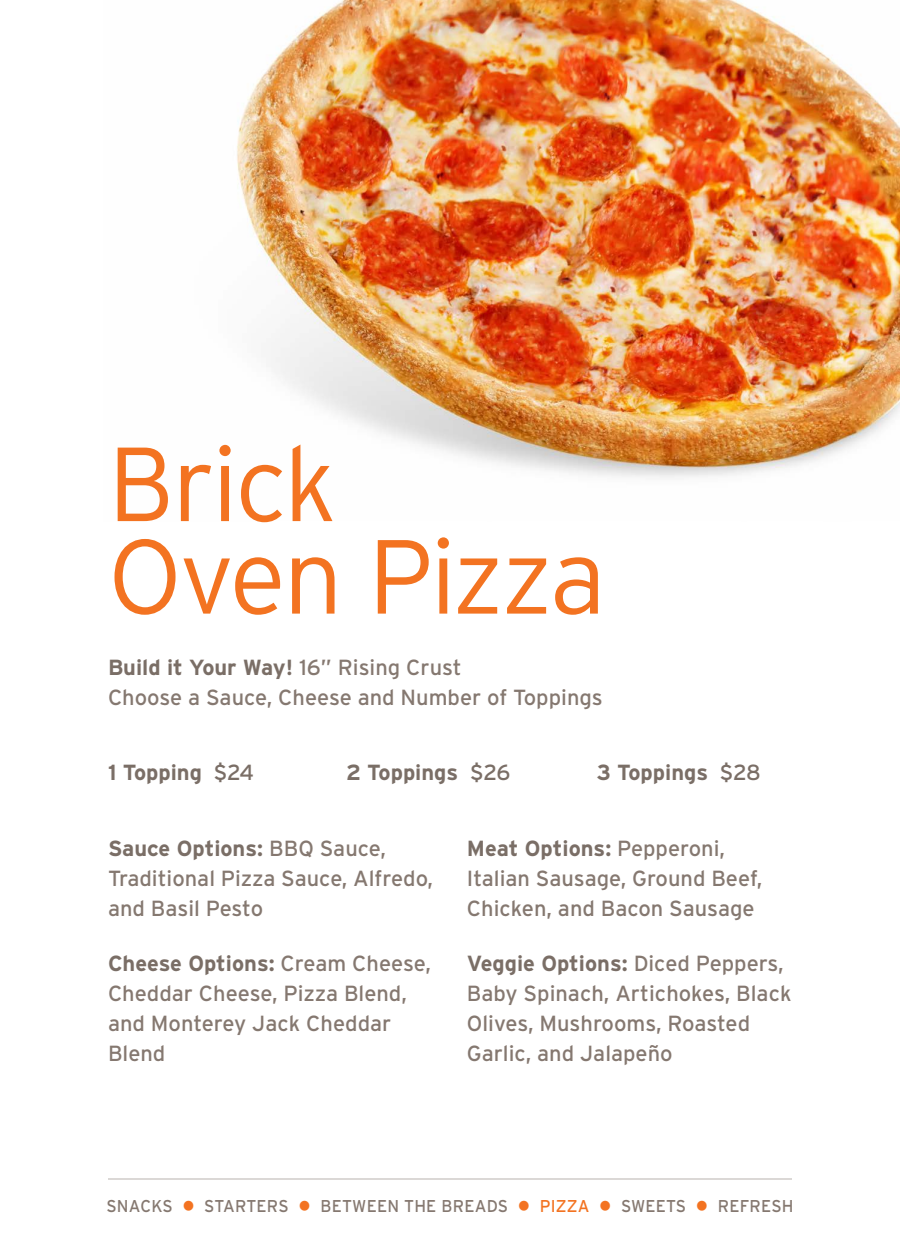
<style>
.page{position:relative;width:900px;height:1260px;background:#fff}
.page>*{position:absolute;margin:0;border:0;box-sizing:border-box;transform-origin:0 0}
.t1{font:300 105px/92.5px "Interstate";letter-spacing:-.03em;color:#f37321}
.t2{font:22px/30px "Interstate";color:#857870}
.t3{font:700 22px "Interstate";color:#7a6e66}
.t4{font:17px "Interstate";letter-spacing:.015em;color:#857870;scale:.96 1}
.s1{font-weight:700;color:#7a6e66}
.s2{font-weight:400}
.s3{color:#f37321}
</style>
<div class="page">
<hr style="left:108px;top:1179px;width:684px;height:1px;background:#7a6e66">
<img style="left:237px;top:0;width:663px;height:478px">
<h1 class="t1" style="left:108px;top:437px;width:500px">Brick<br>Oven Pizza</h1>
<p class="t2" style="left:108px;top:652px;width:496px"><span class="s1">Build it Your Way!</span> 16” Rising Crust<br>Choose a Sauce, Cheese and Number of Toppings</p>
<p class="t3" style="left:108px;top:760px;width:148px">1 Topping <span class="s2">$24</span></p>
<p class="t3" style="left:346px;top:760px;width:166px">2 Toppings <span class="s2">$26</span></p>
<p class="t3" style="left:597px;top:760px;width:166px">3 Toppings <span class="s2">$28</span></p>
<p class="t2" style="left:108px;top:833px;width:327px"><span class="s1">Sauce Options:</span> BBQ Sauce,<br>Traditional Pizza Sauce, Alfredo, and Basil Pesto</p>
<p class="t2" style="left:108px;top:948px;width:324px"><span class="s1">Cheese Options:</span> Cream Cheese,<br>Cheddar Cheese, Pizza Blend, and Monterey Jack Cheddar<br>Blend</p>
<p class="t2" style="left:467px;top:833px;width:297px"><span class="s1">Meat Options:</span> Pepperoni,<br>Italian Sausage, Ground Beef,<br>Chicken, and Bacon Sausage</p>
<p class="t2" style="left:467px;top:948px;width:326px"><span class="s1">Veggie Options:</span> Diced Peppers,<br>Baby Spinach, Artichokes, Black<br>Olives, Mushrooms, Roasted<br>Garlic, and Jalapeño</p>
<p class="t4" style="left:106px;top:1197px;width:717px">SNACKS <span class="s3">●</span> STARTERS <span class="s3">●</span> BETWEEN THE BREADS <span class="s3">● PIZZA</span> <span class="s3">●</span> SWEETS <span class="s3">●</span> REFRESH</p>
</div>
